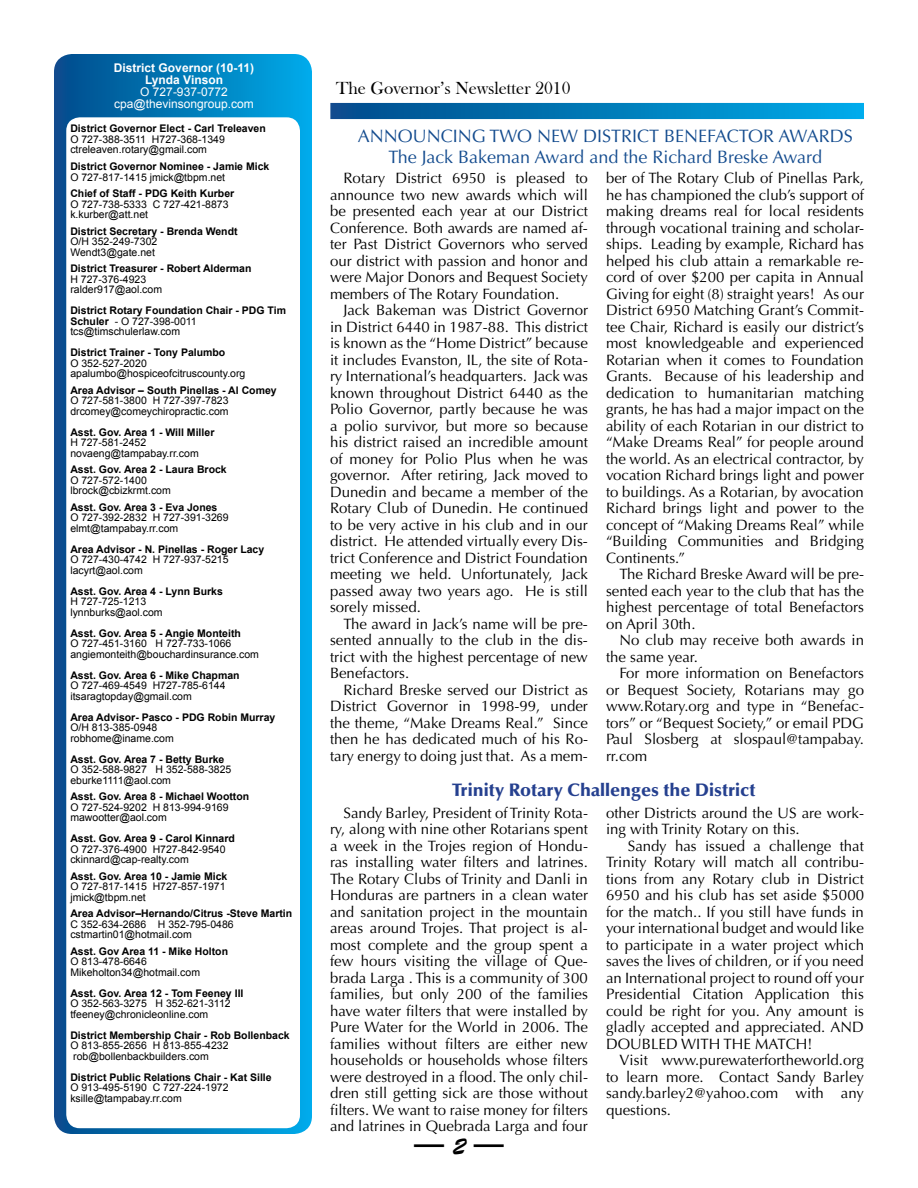
<style>
.page{position:relative;width:918px;height:1188px;background:#fff}
.page>*{position:absolute;margin:0;border:0;box-sizing:border-box;transform-origin:0 0}
.t1{font:30px "Brush Script Std";color:#000}
.t2{font:18px/20.4px "Optima LT Std";color:#134b8e;text-align:center}
.t3{font:900 18px "Optima LT Std";color:#25408f}
.t4{font:18px "Bask Old Face";color:#000}
.t5{font:15px/16.5px "Optima LT Std";color:#000;text-align:justify}
.t6{font:12px/12px "Arial";color:#fff;text-align:center}
.t7{font:700 12px/12px "Arial";color:#fff;text-align:center}
.t8{font:10.5px/10.5px "Arial";color:#000}
.t9{font:700 10.5px/10.5px "Arial";color:#000}
.s1{font-weight:400}
.s2{font-size:24px}
</style>
<div class="page">
<svg style="left:54px;top:54px;width:258px;height:1080px;background:#067bbb"></svg>
<div style="left:66px;top:117px;width:234px;height:1011px;background:#fff;border-radius:14px"></div>
<div style="left:330px;top:103px;width:534px;height:16px;background:linear-gradient(to right,#024a8a,#00abe8)"></div>
<p class="t7" style="left:114px;top:62px;width:142px">District Governor (10-11)<br>Lynda Vinson</p>
<p class="t6" style="left:114px;top:86px;width:141px">O 727-937-0772 cpa@thevinsongroup.com</p>
<p class="t9" style="left:70px;top:123px;width:197px">District Governor Elect - Carl Treleaven</p>
<p class="t8" style="left:70px;top:134px;width:156px">O 727-388-3511 H727-368-1349 ctreleaven.rotary@gmail.com</p>
<p class="t9" style="left:70px;top:162px;width:200px">District Governor Nominee - Jamie Mick</p>
<p class="t8" style="left:70px;top:172px;width:156px">O 727-817-1415 jmick@tbpm.net</p>
<p class="t9" style="left:70px;top:189px;width:165px">Chief of Staff - PDG Keith Kurber</p>
<p class="t8" style="left:70px;top:199px;width:160px">O 727-738-5333 C 727-421-8873 k.kurber@att.net</p>
<p class="t9" style="left:70px;top:226px;width:169px">District Secretary - Brenda Wendt</p>
<p class="t8" style="left:70px;top:236px;width:88px">O/H 352-249-7302<br>Wendt3@gate.net</p>
<p class="t9" style="left:70px;top:264px;width:183px">District Treasurer - Robert Alderman</p>
<p class="t8" style="left:70px;top:274px;width:93px">H 727-376-4923 ralder917@aol.com</p>
<p class="t9" style="left:70px;top:306px;width:217px">District Rotary Foundation Chair - PDG Tim<br>Schuler <span class="s1">- O 727-398-0011 tcs@timschulerlaw.com</span></p>
<p class="t9" style="left:70px;top:348px;width:157px">District Trainer - Tony Palumbo</p>
<p class="t8" style="left:70px;top:358px;width:177px">O 352-527-2020 apalumbo@hospiceofcitruscounty.org</p>
<p class="t9" style="left:70px;top:385px;width:208px">Area Advisor – South Pinellas - Al Comey</p>
<p class="t8" style="left:70px;top:395px;width:160px">O 727-581-3800 H 727-397-7823 drcomey@comeychiropractic.com</p>
<p class="t9" style="left:70px;top:427px;width:146px">Asst. Gov. Area 1 - Will Miller</p>
<p class="t8" style="left:70px;top:437px;width:130px">H 727-581-2452 novaeng@tampabay.rr.com</p>
<p class="t9" style="left:70px;top:465px;width:158px">Asst. Gov. Area 2 - Laura Brock</p>
<p class="t8" style="left:70px;top:475px;width:102px">O 727-572-1400 lbrock@cbizkrmt.com</p>
<p class="t9" style="left:70px;top:502px;width:149px">Asst. Gov. Area 3 - Eva Jones</p>
<p class="t8" style="left:70px;top:512px;width:160px">O 727-392-2832 H 727-391-3269 elmt@tampabay.rr.com</p>
<p class="t9" style="left:70px;top:544px;width:195px">Area Advisor - N. Pinellas - Roger Lacy</p>
<p class="t8" style="left:70px;top:554px;width:160px">O 727-430-4742 H 727-937-5215 lacyrt@aol.com</p>
<p class="t9" style="left:70px;top:586px;width:154px">Asst. Gov. Area 4 - Lynn Burks</p>
<p class="t8" style="left:70px;top:596px;width:94px">H 727-725-1213 lynnburks@aol.com</p>
<p class="t9" style="left:70px;top:628px;width:172px">Asst. Gov. Area 5 - Angie Monteith</p>
<p class="t8" style="left:70px;top:638px;width:190px">O 727-451-3160 H 727-733-1066 angiemonteith@bouchardinsurance.com</p>
<p class="t9" style="left:70px;top:670px;width:171px">Asst. Gov. Area 6 - Mike Chapman</p>
<p class="t8" style="left:70px;top:680px;width:157px">O 727-469-4549 H727-785-6144 itsaragtopday@gmail.com</p>
<p class="t9" style="left:70px;top:712px;width:206px">Area Advisor- Pasco - PDG Robin Murray</p>
<p class="t8" style="left:70px;top:722px;width:105px">O/H 813-385-0948 robhome@iname.com</p>
<p class="t9" style="left:70px;top:754px;width:156px">Asst. Gov. Area 7 - Betty Burke</p>
<p class="t8" style="left:70px;top:764px;width:163px">O 352-588-9827 H 352-588-3825 eburke1111@aol.com</p>
<p class="t9" style="left:70px;top:792px;width:180px">Asst. Gov. Area 8 - Michael Wootton</p>
<p class="t8" style="left:70px;top:802px;width:160px">O 727-524-9202 H 813-994-9169 mawootter@aol.com</p>
<p class="t9" style="left:70px;top:834px;width:166px">Asst. Gov. Area 9 - Carol Kinnard</p>
<p class="t8" style="left:70px;top:844px;width:157px">O 727-376-4900 H727-842-9540 ckinnard@cap-realty.com</p>
<p class="t9" style="left:70px;top:871px;width:158px">Asst. Gov. Area 10 - Jamie Mick</p>
<p class="t8" style="left:70px;top:881px;width:157px">O 727-817-1415 H727-857-1971 jmick@tbpm.net</p>
<p class="t9" style="left:70px;top:909px;width:223px">Area Advisor–Hernando/Citrus -Steve Martin</p>
<p class="t8" style="left:70px;top:919px;width:165px">C 352-634-2686 H 352-795-0486 cstmartin01@hotmail.com</p>
<p class="t9" style="left:70px;top:946px;width:159px">Asst. Gov Area 11 - Mike Holton</p>
<p class="t8" style="left:70px;top:956px;width:131px">O 813-478-6646<br>Mikeholton34@hotmail.com</p>
<p class="t9" style="left:70px;top:988px;width:175px">Asst. Gov. Area 12 - Tom Feeney III</p>
<p class="t8" style="left:70px;top:998px;width:162px">O 352-563-3275 H 352-621-3112 tfeeney@chronicleonline.com</p>
<p class="t9" style="left:70px;top:1030px;width:221px">District Membership Chair - Rob Bollenback</p>
<p class="t8" style="left:70px;top:1040px;width:160px">O 813-855-2656 H 813-855-4232 rob@bollenbackbuilders.com</p>
<p class="t9" style="left:70px;top:1072px;width:203px">District Public Relations Chair - Kat Sille</p>
<p class="t8" style="left:70px;top:1082px;width:160px">O 913-495-5190 C 727-224-1972 ksille@tampabay.rr.com</p>
<p class="t4" style="left:336px;top:78px;width:236px">The Governor’s Newsletter 2010</p>
<p class="t2" style="left:358px;top:126px;width:496px">ANNOUNCING TWO NEW DISTRICT BENEFACTOR AWARDS<br>The Jack Bakeman Award and the Richard Breske Award</p>
<p class="t5" style="left:606px;top:170px;width:260px">ber of The Rotary Club of Pinellas Park, he has championed the club’s support of making dreams real for local residents through vocational training and scholar&shy;ships. Leading by example, Richard has helped his club attain a remarkable re&shy;cord of over $200 per capita in Annual Giving for eight (8) straight years! As our District 6950 Matching Grant’s Commit&shy;tee Chair, Richard is easily our district’s most knowledgeable and experienced Rotarian when it comes to Foundation Grants. Because of his leadership and dedication to humanitarian matching grants, he has had a major impact on the ability of each Rotarian in our district to “Make Dreams Real” for people around the world. As an electrical contractor, by vocation Richard brings light and power to buildings. As a Rotarian, by avocation Richard brings light and power to the concept of “Making Dreams Real” while “Building Communities and Bridging Continents.”</p>
<p class="t5" style="left:606px;top:566px;width:260px;text-indent:14px">The Richard Breske Award will be pre&shy;sented each year to the club that has the highest percentage of total Benefactors on April 30th.</p>
<p class="t5" style="left:606px;top:632px;width:260px;text-indent:14px">No club may receive both awards in the same year.</p>
<p class="t5" style="left:606px;top:665px;width:260px;text-indent:14px">For more information on Benefactors or Bequest Society, Rotarians may go www.Rotary.org and type in “Benefac&shy;tors” or “Bequest Society,” or email PDG Paul Slosberg at slospaul@tampabay. rr.com</p>
<p class="t5" style="left:330px;top:170px;width:260px;text-indent:14px">Rotary District 6950 is pleased to announce two new awards which will be presented each year at our District Conference. Both awards are named af&shy;ter Past District Governors who served our district with passion and honor and were Major Donors and Bequest Society members of The Rotary Foundation.</p>
<p class="t5" style="left:330px;top:302px;width:260px;text-indent:14px">Jack Bakeman was District Governor in District 6440 in 1987-88. This district is known as the “Home District” because it includes Evanston, IL, the site of Rota&shy;ry International’s headquarters. Jack was known throughout District 6440 as the Polio Governor, partly because he was a polio survivor, but more so because his district raised an incredible amount of money for Polio Plus when he was governor. After retiring, Jack moved to Dunedin and became a member of the Rotary Club of Dunedin. He continued to be very active in his club and in our district. He attended virtually every Dis&shy;trict Conference and District Foundation meeting we held. Unfortunately, Jack passed away two years ago. He is still sorely missed.</p>
<p class="t5" style="left:330px;top:616px;width:259px;text-indent:14px">The award in Jack’s name will be pre&shy;sented annually to the club in the dis&shy;trict with the highest percentage of new Benefactors.</p>
<p class="t5" style="left:330px;top:682px;width:260px;text-indent:14px">Richard Breske served our District as District Governor in 1998-99, under the theme, “Make Dreams Real.” Since then he has dedicated much of his Ro&shy;tary energy to doing just that. As a mem-</p>
<p class="t3" style="left:452px;top:780px;width:305px">Trinity Rotary Challenges the District</p>
<p class="t5" style="left:330px;top:805px;width:260px;text-indent:14px">Sandy Barley, President of Trinity Rota&shy;ry, along with nine other Rotarians spent a week in the Trojes region of Hondu&shy;ras installing water filters and latrines.<br>The Rotary Clubs of Trinity and Danli in Honduras are partners in a clean water and sanitation project in the mountain areas around Trojes. That project is al&shy;most complete and the group spent a few hours visiting the village of Que&shy;brada Larga . This is a community of 300 families, but only 200 of the families have water filters that were installed by Pure Water for the World in 2006. The families without filters are either new households or households whose filters were destroyed in a flood. The only chil&shy;dren still getting sick are those without filters. We want to raise money for filters and latrines in Quebrada Larga and four</p>
<h1 class="t1" style="left:414px;top:1128px;width:91px">— <span class="s2">2</span> —</h1>
<p class="t5" style="left:606px;top:805px;width:259px">other Districts around the US are work&shy;ing with Trinity Rotary on this.</p>
<p class="t5" style="left:606px;top:838px;width:260px;text-indent:22px">Sandy has issued a challenge that Trinity Rotary will match all contribu&shy;tions from any Rotary club in District 6950 and his club has set aside $5000 for the match.. If you still have funds in your international budget and would like to participate in a water project which saves the lives of children, or if you need an International project to round off your Presidential Citation Application this could be right for you. Any amount is gladly accepted and appreciated. AND DOUBLED WITH THE MATCH!</p>
<p class="t5" style="left:606px;top:1052px;width:259px;text-indent:14px">Visit www.purewaterfortheworld.org to learn more. Contact Sandy Barley sandy.barley2@yahoo.com with any questions.</p>
</div>
